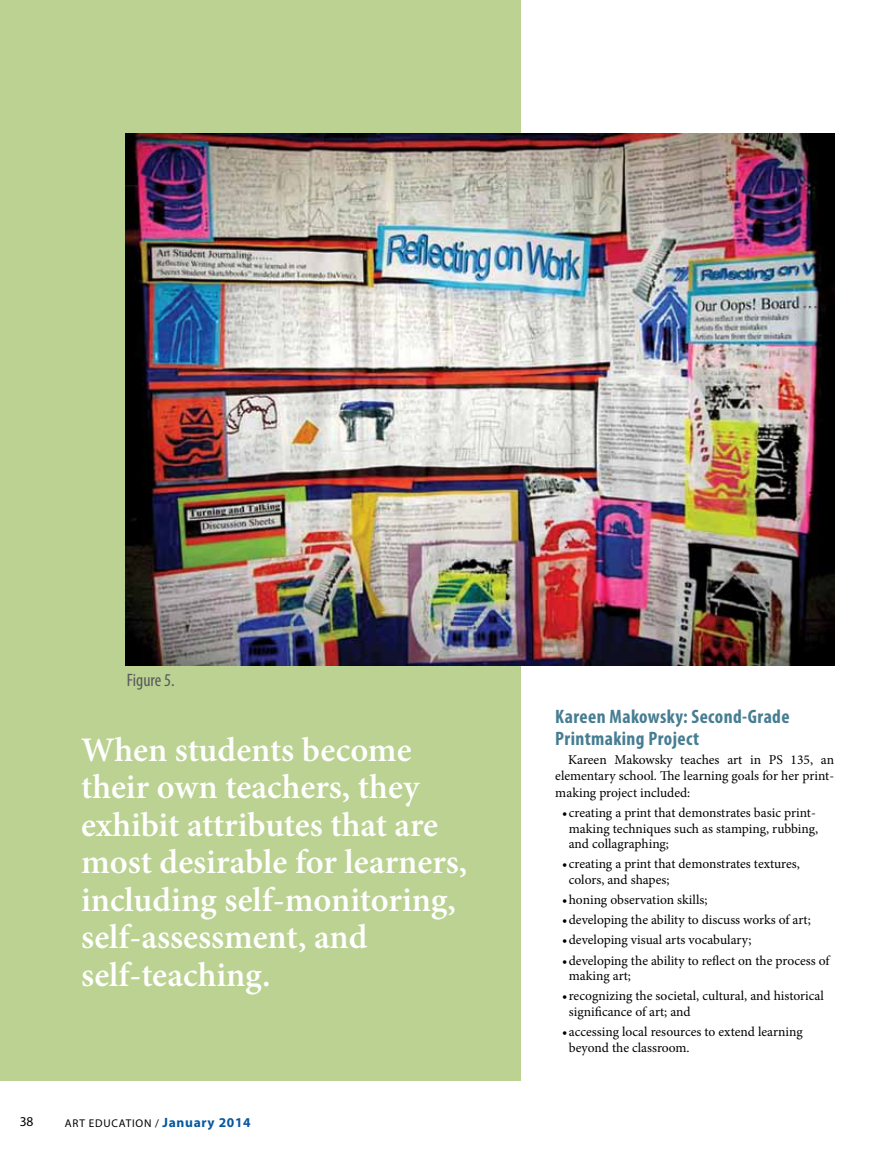
<style>
.page{position:relative;width:878px;height:1175px;background:#fff}
.page>*{position:absolute;margin:0;border:0;box-sizing:border-box;transform-origin:0 0}
.t1{font:600 34.5px/37.5px "Minion Pro";color:#fff}
.t2{font:700 condensed 19.5px/22.5px "Myriad Pro";letter-spacing:.02em;color:#477d92}
.t3{font:condensed 18px "Myriad Pro";color:#58595b}
.t4{font:13.5px/15.8px "Minion Pro";color:#000}
.t5{font:13.5px "Myriad Pro";color:#000}
.t6{font:11.25px "Myriad Pro";letter-spacing:.07em;color:#000}
.s1{font-weight:700;font-size:13.5px;color:#0758a0}
</style>
<div class="page">
<div style="left:0;top:0;width:521px;height:1080px;background:#bbd292"></div>
<img style="left:126px;top:134px;width:708px;height:532px">
<p class="t3" style="left:127px;top:669px;width:49px">Figure 5.</p>
<p class="t1" style="left:81px;top:732px;width:388px">When students become their own teachers, they exhibit attributes that are most desirable for learners, including self-monitoring, self-assessment, and self-teaching.</p>
<p class="t5" style="left:20px;top:1113px;width:15px">38</p>
<p class="t6" style="left:65px;top:1116px;width:187px">ART EDUCATION / <span class="s1">January 2014</span></p>
<p class="t2" style="left:555px;top:704px;width:236px">Kareen Makowsky: Second-Grade<br>Printmaking Project</p>
<p class="t4" style="left:555px;top:751px;width:280px;line-height:16.5px;text-align:justify;text-indent:13px">Kareen Makowsky teaches art in PS 135, an elementary school. The learning goals for her print&shy;making project included:</p>
<p class="t4" style="left:568px;top:804px;width:251px;text-indent:-7px">• creating a print that demonstrates basic print&shy;making techniques such as stamping, rubbing, and collagraphing;</p>
<p class="t4" style="left:568px;top:856px;width:232px;text-indent:-7px">• creating a print that demonstrates textures, colors, and shapes;</p>
<p class="t4" style="left:562px;top:892px;width:147px">• honing observation skills;</p>
<p class="t4" style="left:562px;top:912px;width:250px">• developing the ability to discuss works of art;</p>
<p class="t4" style="left:562px;top:932px;width:191px">• developing visual arts vocabulary;</p>
<p class="t4" style="left:568px;top:952px;width:262px;text-indent:-7px">• developing the ability to reflect on the process of making art;</p>
<p class="t4" style="left:568px;top:988px;width:257px;text-indent:-7px">• recognizing the societal, cultural, and historical significance of art; and</p>
<p class="t4" style="left:568px;top:1024px;width:235px;text-indent:-7px">• accessing local resources to extend learning beyond the classroom.</p>
</div>
